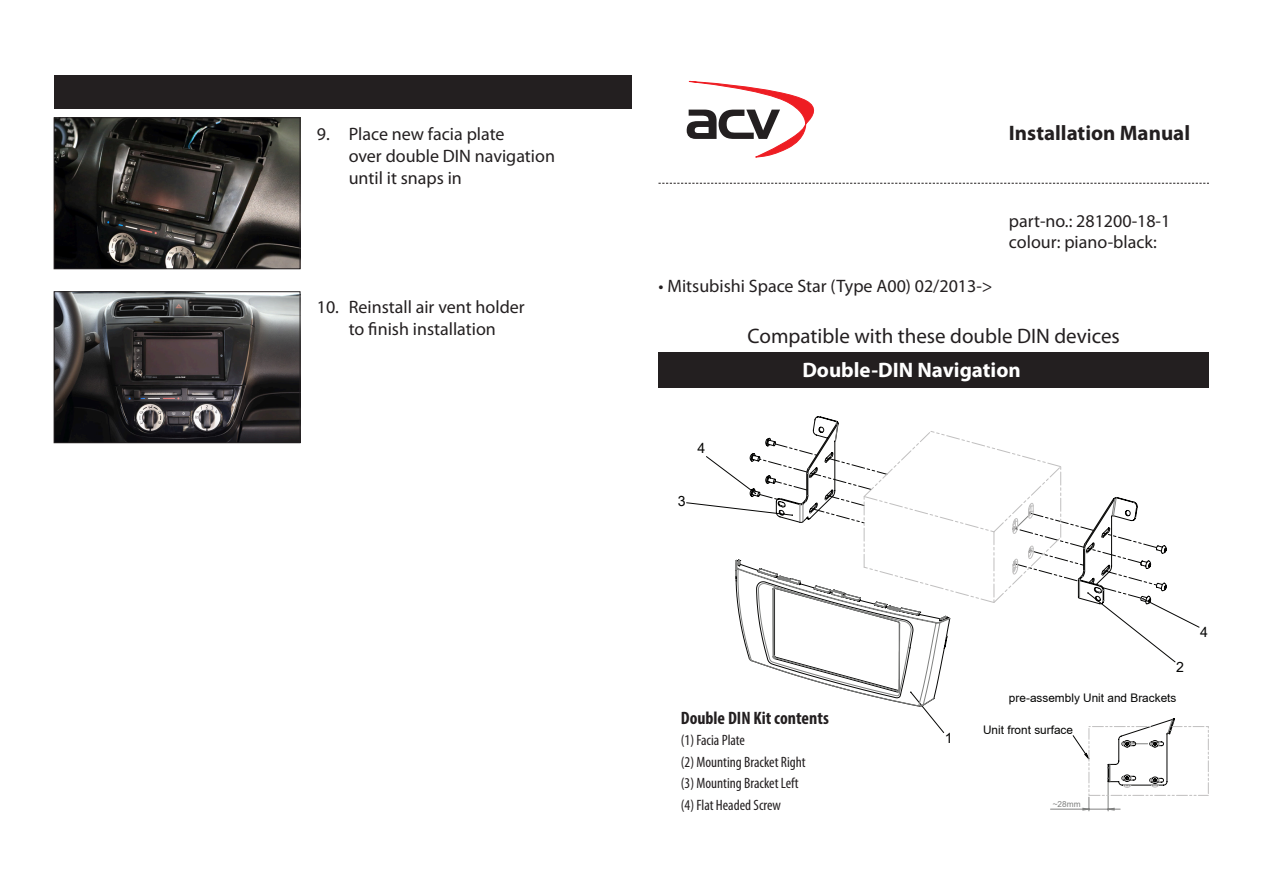
<style>
.page{position:relative;width:1263px;height:893px;background:#fff}
.page>*{position:absolute;margin:0;border:0;box-sizing:border-box;transform-origin:0 0}
.t1{font:21px "Myriad Pro";color:#231f20}
.t2{font:700 21px "Myriad Pro";color:#fff}
.t3{font:700 21px "Myriad Pro";color:#231f20}
.t4{font:18px/21.6px "Myriad Pro";color:#231f20}
.t5{font:700 condensed 18px "Myriad Pro";color:#231f20}
.t6{font:condensed 15px "Myriad Pro";color:#231f20}
.t7{font:14.1px "Arial";color:#050504}
.t8{font:11.85px "Arial";color:#050504}
.t9{font:8.25px "Arial";color:#808180}
</style>
<div class="page">
<div style="left:54px;top:75px;width:577px;height:34px;background:#231f20"></div>
<svg style="left:658px;top:183px;width:551px;height:1px"></svg>
<div style="left:658px;top:352px;width:551px;height:35px;background:#231f20"></div>
<svg style="left:686px;top:81px;width:129px;height:77px"></svg>
<img style="left:56px;top:120px;width:242px;height:147px">
<div style="left:54px;top:118px;width:246px;height:151px;border:1px solid #231f20"></div>
<img style="left:56px;top:294px;width:242px;height:147px">
<div style="left:54px;top:292px;width:246px;height:151px;border:1px solid #231f20"></div>
<svg style="left:736px;top:416px;width:402px;height:290px"></svg>
<svg style="left:752px;top:431px;width:405px;height:172px"></svg>
<hr style="left:1050px;top:809px;width:39px;height:1px;background:#808180">
<svg style="left:1073px;top:718px;width:136px;height:93px"></svg>
<p class="t4" style="left:349px;top:123px;width:208px;text-indent:-32px">9. Place new facia plate<br>over double DIN navigation until it snaps in</p>
<p class="t4" style="left:317px;top:296px;width:209px">10. Reinstall air vent holder</p>
<p class="t4" style="left:349px;top:318px;width:149px">to finish installation</p>
<p class="t3" style="left:1009px;top:120px;width:183px">Installation Manual</p>
<p class="t4" style="left:658px;top:274px;width:336px">• Mitsubishi Space Star (Type A00) 02/2013-&gt;</p>
<p class="t4" style="left:1009px;top:210px;width:163px">part-no.: 281200-18-1</p>
<p class="t4" style="left:1009px;top:231px;width:149px">colour: piano-black:</p>
<p class="t7" style="left:698px;top:441px;width:9px">4</p>
<p class="t7" style="left:678px;top:493px;width:9px">3</p>
<p class="t1" style="left:748px;top:323px;width:374px">Compatible with these double DIN devices</p>
<p class="t2" style="left:802px;top:357px;width:220px">Double-DIN Navigation</p>
<p class="t5" style="left:681px;top:706px;width:150px">Double DIN Kit contents</p>
<p class="t6" style="left:681px;top:731px;width:66px">(1) Facia Plate</p>
<p class="t6" style="left:681px;top:753px;width:126px">(2) Mounting Bracket Right</p>
<p class="t6" style="left:681px;top:774px;width:119px">(3) Mounting Bracket Left</p>
<p class="t6" style="left:681px;top:796px;width:102px">(4) Flat Headed Screw</p>
<p class="t7" style="left:945px;top:730px;width:9px">1</p>
<p class="t7" style="left:1176px;top:659px;width:9px">2</p>
<p class="t8" style="left:1009px;top:691px;width:169px">pre-assembly Unit and Brackets</p>
<p class="t8" style="left:983px;top:723px;width:91px">Unit front surface</p>
<p class="t7" style="left:1200px;top:624px;width:9px">4</p>
<p class="t9" style="left:1053px;top:800px;width:29px">~28mm</p>
</div>
